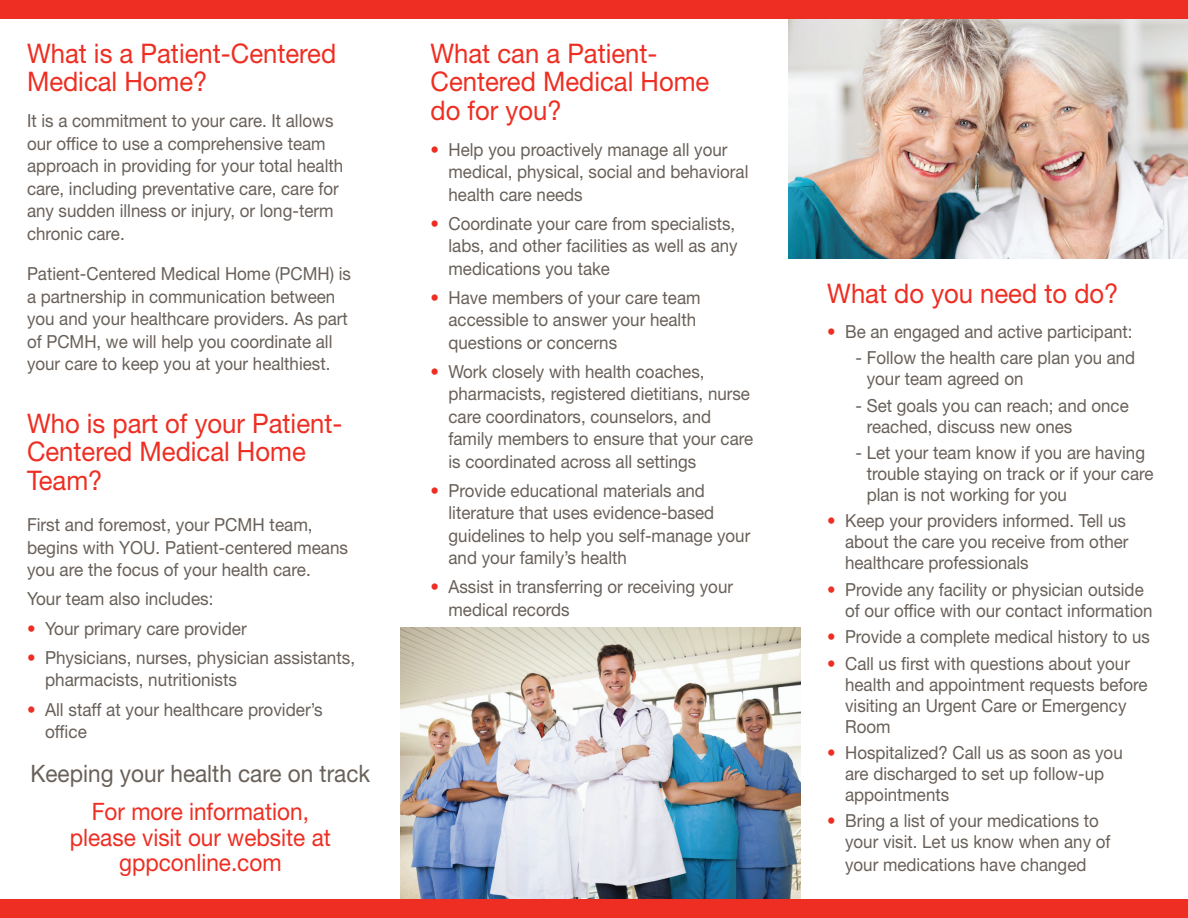
<style>
.page{position:relative;width:1188px;height:918px;background:#fff}
.page>*{position:absolute;margin:0;border:0;box-sizing:border-box;transform-origin:0 0}
.t1{font:27px/28.5px "Helvetica Neue LT Std";color:#ee2e22;scale:.95 1}
.t2{font:24px/25.5px "Helvetica Neue LT Std";color:#ee2e22;text-align:center;scale:.94 1}
.t3{font:24px "Helvetica Neue LT Std";color:#686059;scale:.94 1}
.t4{font:18px/22.5px "Helvetica Neue LT Std";color:#686059;scale:.94 1}
.t5{font:18px/22.5px "Helvetica Neue LT Std";color:#686059;scale:.95 1}
.t6{font:18px "Helvetica Neue LT Std";color:#686059;scale:.93 1}
.s1{color:#ee2e22}
</style>
<div class="page">
<img style="left:401px;top:627px;width:399px;height:273px">
<img style="left:788px;top:18px;width:400px;height:240px">
<div style="left:0;top:900px;width:1188px;height:18px;background:#ee2e22"></div>
<div style="left:0;top:0;width:1188px;height:18px;background:#ee2e22"></div>
<p class="t1" style="left:27px;top:39px;width:327px">What is a Patient-Centered<br>Medical Home?</p>
<p class="t4" style="left:27px;top:109px;width:338px">It is a commitment to your care. It allows our office to use a comprehensive team approach in providing for your total health care, including preventative care, care for any sudden illness or injury, or long-term chronic care.</p>
<p class="t4" style="left:27px;top:262px;width:346px">Patient-Centered Medical Home (PCMH) is a partnership in communication between you and your healthcare providers. As part of PCMH, we will help you coordinate all your care to keep you at your healthiest.</p>
<p class="t1" style="left:27px;top:408px;width:334px">Who is part of your Patient-<br>Centered Medical Home<br>Team?</p>
<p class="t5" style="left:27px;top:513px;width:340px">First and foremost, your PCMH team, begins with YOU. Patient-centered means you are the focus of your health care.</p>
<p class="t5" style="left:27px;top:587px;width:198px">Your team also includes:</p>
<p class="t5" style="left:27px;top:617px;width:233px"><span class="s1">•</span> Your primary care provider</p>
<p class="t5" style="left:45px;top:646px;width:328px;text-indent:-18px"><span class="s1">•</span> Physicians, nurses, physician assistants, pharmacists, nutritionists</p>
<p class="t5" style="left:45px;top:698px;width:294px;text-indent:-18px"><span class="s1">•</span> All staff at your healthcare provider’s office</p>
<p class="t3" style="left:30px;top:759px;width:363px">Keeping your health care on track</p>
<p class="t2" style="left:70px;top:799px;width:279px">For more information, please visit our website at gppconline.com</p>
<p class="t1" style="left:430px;top:39px;width:295px">What can a Patient-<br>Centered Medical Home do for you?</p>
<p class="t4" style="left:449px;top:138px;width:321px;text-indent:-18px"><span class="s1">•</span> Help you proactively manage all your medical, physical, social and behavioral health care needs</p>
<p class="t4" style="left:449px;top:212px;width:309px;text-indent:-18px"><span class="s1">•</span> Coordinate your care from specialists, labs, and other facilities as well as any medications you take</p>
<p class="t4" style="left:449px;top:286px;width:270px;text-indent:-18px"><span class="s1">•</span> Have members of your care team accessible to answer your health questions or concerns</p>
<p class="t4" style="left:449px;top:360px;width:326px;text-indent:-18px"><span class="s1">•</span> Work closely with health coaches, pharmacists, registered dietitians, nurse care coordinators, counselors, and family members to ensure that your care is coordinated across all settings</p>
<p class="t4" style="left:449px;top:479px;width:323px;text-indent:-18px"><span class="s1">•</span> Provide educational materials and literature that uses evidence-based guidelines to help you self-manage your and your family’s health</p>
<p class="t4" style="left:449px;top:575px;width:304px;text-indent:-18px"><span class="s1">•</span> Assist in transferring or receiving your medical records</p>
<p class="t1" style="left:827px;top:279px;width:308px">What do you need to do?</p>
<p class="t4" style="left:827px;top:320px;width:326px"><span class="s1">•</span> Be an engaged and active participant:</p>
<p class="t4" style="left:867px;top:347px;width:287px;line-height:21px;text-indent:-11px">- Follow the health care plan you and your team agreed on</p>
<p class="t4" style="left:867px;top:395px;width:280px;line-height:21px;text-indent:-11px">- Set goals you can reach; and once reached, discuss new ones</p>
<p class="t4" style="left:867px;top:442px;width:307px;line-height:21px;text-indent:-11px">- Let your team know if you are having trouble staying on track or if your care plan is not working for you</p>
<p class="t4" style="left:845px;top:510px;width:303px;line-height:21px;text-indent:-18px"><span class="s1">•</span> Keep your providers informed. Tell us about the care you receive from other healthcare professionals</p>
<p class="t4" style="left:845px;top:579px;width:329px;line-height:21px;text-indent:-18px"><span class="s1">•</span> Provide any facility or physician outside of our office with our contact information</p>
<p class="t6" style="left:827px;top:626px;width:348px"><span class="s1">•</span> Provide a complete medical history to us</p>
<p class="t4" style="left:845px;top:653px;width:323px;line-height:21px;text-indent:-18px"><span class="s1">•</span> Call us first with questions about your health and appointment requests before visiting an Urgent Care or Emergency<br>Room</p>
<p class="t4" style="left:845px;top:742px;width:297px;line-height:21px;text-indent:-18px"><span class="s1">•</span> Hospitalized? Call us as soon as you are discharged to set up follow-up appointments</p>
<p class="t4" style="left:845px;top:810px;width:284px;line-height:21.8px;text-indent:-18px"><span class="s1">•</span> Bring a list of your medications to your visit. Let us know when any of your medications have changed</p>
</div>
